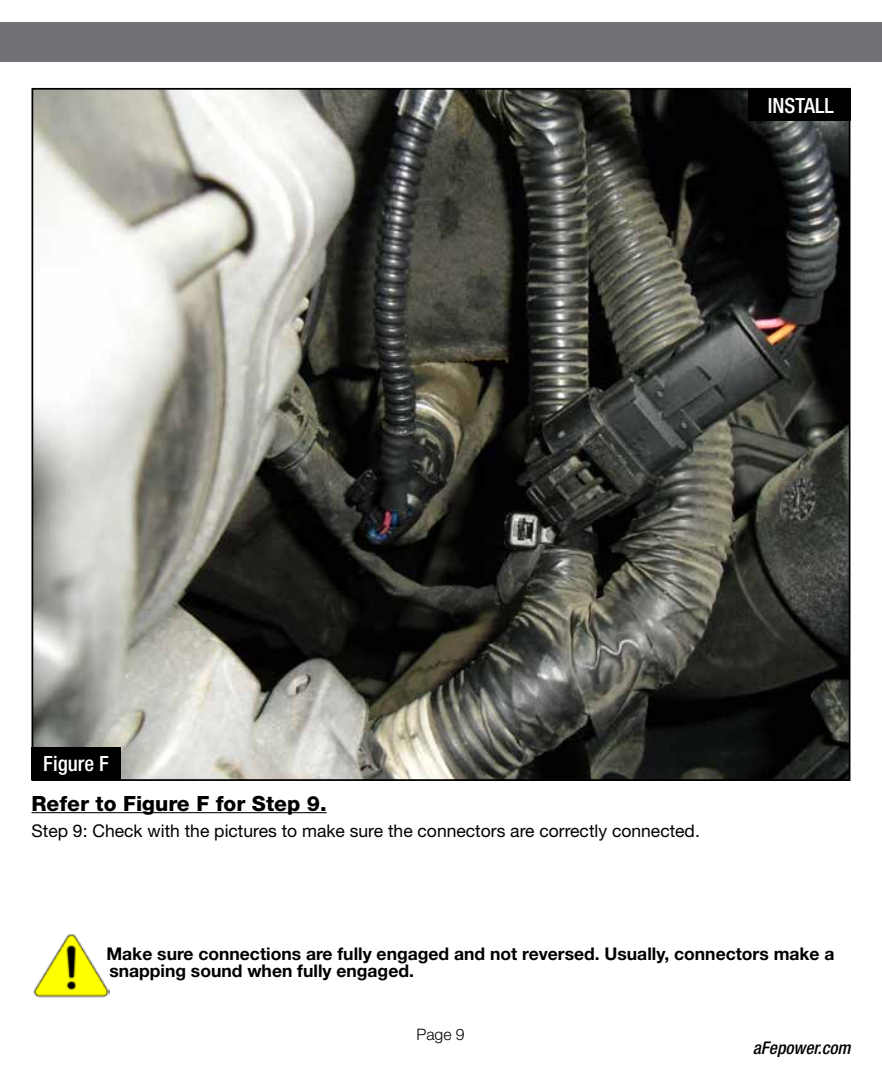
<style>
.page{position:relative;width:882px;height:1071px;background:#fff}
.page>*{position:absolute;margin:0;border:0;box-sizing:border-box;transform-origin:0 0}
.t1{font:800 21px "Helvetica Neue";color:#000}
.t2{font:500 condensed 21px "Helvetica Neue";color:#fff}
.t3{font:700 17.5px/17.5px "Helvetica Neue";color:#000}
.t4{font:17.5px "Helvetica Neue";color:#000}
.t5{font:italic 500 condensed 17.5px "Helvetica Neue";color:#000}
.t6{font:300 15.75px "Helvetica Neue";color:#000}
</style>
<div class="page">
<img style="left:33px;top:934px;width:76px;height:64px">
<div style="left:0;top:23px;width:882px;height:39px;background:#717275"></div>
<hr style="left:32px;top:812px;width:295px;height:1px;background:#000">
<img style="left:35px;top:91px;width:812px;height:687px">
<div style="left:32px;top:747px;width:89px;height:33px;background:#000"></div>
<div style="left:748px;top:88px;width:102px;height:33px;background:#000"></div>
<p class="t2" style="left:768px;top:93px;width:67px">INSTALL</p>
<p class="t2" style="left:43px;top:751px;width:67px">Figure F</p>
<p class="t1" style="left:32px;top:791px;width:297px">Refer to Figure F for Step 9.</p>
<p class="t4" style="left:32px;top:820px;width:670px">Step 9: Check with the pictures to make sure the connectors are correctly connected.</p>
<p class="t3" style="left:106px;top:944px;width:730px">Make sure connections are fully engaged and not reversed. Usually, connectors make a snapping sound when fully engaged.</p>
<p class="t6" style="left:416px;top:1024px;width:50px">Page 9</p>
<p class="t5" style="left:753px;top:1037px;width:99px">aFepower.com</p>
</div>
